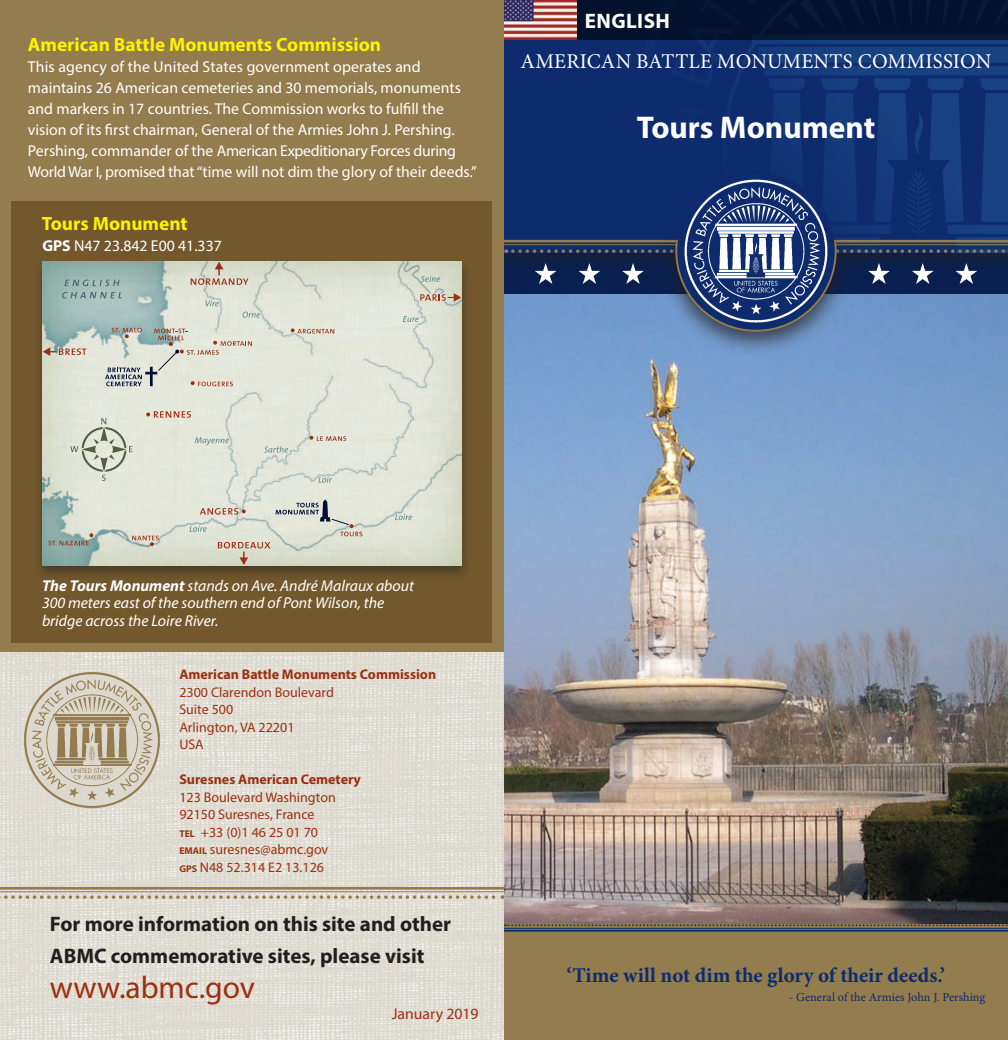
<style>
.page{position:relative;width:1008px;height:1040px;background:#fff}
.page>*{position:absolute;margin:0;border:0;box-sizing:border-box;transform-origin:0 0}
.t1{font:700 31.5px "Myriad Pro";color:#fff}
.t2{font:31.5px "Myriad Pro";color:#9c3112}
.t3{font:700 21px/31.5px "Myriad Pro";color:#231f20}
.t4{font:700 21px "Minion Pro";color:#0d2b6d}
.t5{font:21px "Minion Pro";letter-spacing:.01em;color:#fff}
.t6{font:700 21px "Myriad Pro";letter-spacing:.02em;color:#fff}
.t7{font:700 19.25px "Myriad Pro";color:#fff101}
.t8{font:15.75px/21px "Myriad Pro";color:#fff}
.t9{font:italic 15.75px/17.5px "Myriad Pro";color:#fff}
.t10{font:15.75px "Myriad Pro";color:#9c3112}
.t11{font:14px/17.5px "Myriad Pro";color:#9c3112}
.t12{font:700 14px/17.5px "Myriad Pro";color:#9c3112}
.t13{font:12.25px "Minion Pro";color:#0d2b6d}
.s1{font-weight:700}
.s2{font-weight:400}
.s3{font-weight:700;font-size:9.8px}
</style>
<div class="page">
<div style="left:504px;top:252px;width:504px;height:42px;background:#091f50"></div>
<div style="left:495px;top:0;width:513px;height:270px;background:#231f20;opacity:.48"></div>
<div style="left:504px;top:0;width:504px;height:253px;background:#0d2b6d"></div>
<img style="left:612px;top:40px;width:396px;height:206px">
<svg style="left:513px;top:249px;width:495px;height:4px"></svg>
<hr style="left:504px;top:240px;width:504px;height:2px;background:#937c4d">
<hr style="left:504px;top:244px;width:504px;height:1px;background:#937c4d">
<svg style="left:578px;top:263px;width:22px;height:21px"></svg>
<svg style="left:622px;top:263px;width:22px;height:21px"></svg>
<svg style="left:535px;top:263px;width:22px;height:21px"></svg>
<svg style="left:912px;top:263px;width:22px;height:21px"></svg>
<svg style="left:955px;top:263px;width:22px;height:21px"></svg>
<svg style="left:868px;top:263px;width:22px;height:21px"></svg>
<div style="left:504px;top:0;width:504px;height:40px;background:#05122e"></div>
<img style="left:0;top:651px;width:504px;height:389px">
<div style="left:0;top:0;width:504px;height:651px;background:#937c4d"></div>
<svg style="left:0;top:895px;width:503px;height:3px;background:#c5bba4"></svg>
<hr style="left:0;top:887px;width:504px;height:2px;background:#937c4d">
<hr style="left:0;top:891px;width:504px;height:1px;background:#937c4d">
<img style="left:504px;top:294px;width:504px;height:630px">
<div style="left:12px;top:201px;width:480px;height:441px;background:#73582d"></div>
<div style="left:33px;top:258px;width:438px;height:323px;background:#231f20;opacity:.5"></div>
<img style="left:42px;top:261px;width:420px;height:304px">
<div style="left:419px;top:293px;width:28px;height:8px;background:#e1e5d7"></div>
<svg style="left:146px;top:411px;width:45px;height:7px"></svg>
<svg style="left:200px;top:508px;width:46px;height:6px"></svg>
<svg style="left:49px;top:533px;width:44px;height:12px"></svg>
<svg style="left:132px;top:535px;width:27px;height:11px"></svg>
<svg style="left:309px;top:436px;width:37px;height:5px"></svg>
<svg style="left:291px;top:328px;width:43px;height:5px"></svg>
<svg style="left:420px;top:293px;width:41px;height:9px"></svg>
<svg style="left:43px;top:347px;width:44px;height:9px"></svg>
<svg style="left:191px;top:262px;width:58px;height:23px"></svg>
<svg style="left:218px;top:542px;width:53px;height:23px"></svg>
<svg style="left:190px;top:525px;width:17px;height:7px"></svg>
<svg style="left:395px;top:514px;width:17px;height:6px"></svg>
<svg style="left:319px;top:476px;width:13px;height:6px"></svg>
<svg style="left:403px;top:316px;width:16px;height:6px"></svg>
<svg style="left:421px;top:276px;width:19px;height:6px"></svg>
<svg style="left:194px;top:437px;width:35px;height:8px"></svg>
<svg style="left:243px;top:311px;width:17px;height:7px"></svg>
<svg style="left:205px;top:300px;width:14px;height:6px"></svg>
<svg style="left:264px;top:446px;width:24px;height:6px"></svg>
<svg style="left:65px;top:280px;width:55px;height:6px"></svg>
<svg style="left:62px;top:292px;width:60px;height:6px"></svg>
<svg style="left:105px;top:328px;width:147px;height:58px;background:#d0d1c7"></svg>
<svg style="left:275px;top:499px;width:87px;height:37px;background:#cdcfc7"></svg>
<svg style="left:70px;top:418px;width:62px;height:63px;background:#cfd3c5"></svg>
<img style="left:504px;top:0;width:72px;height:40px">
<img style="left:23px;top:671px;width:137px;height:137px;border-radius:69px">
<div style="left:658px;top:231px;width:196px;height:126px;background:#231f20;opacity:.75"></div>
<div style="left:677px;top:172px;width:158px;height:158px;background:#0d2b6d;border-radius:50%"></div>
<img style="left:681px;top:176px;width:150px;height:150px">
<div style="left:504px;top:924px;width:504px;height:116px;background:#937c4d"></div>
<svg style="left:505px;top:924px;width:503px;height:2px"></svg>
<hr style="left:504px;top:929px;width:504px;height:2px;background:#0d2b6d">
<hr style="left:504px;top:928px;width:504px;height:1px;background:#0d2b6d">
<p class="t7" style="left:28px;top:32px;width:355px">American Battle Monuments Commission</p>
<p class="t8" style="left:28px;top:56px;width:450px">This agency of the United States government operates and maintains 26 American cemeteries and 30 memorials, monuments and markers in 17 countries. The Commission works to fulfill the vision of its first chairman, General of the Armies John J. Pershing.<br>Pershing, commander of the American Expeditionary Forces during World War I, promised that “time will not dim the glory of their deeds.”</p>
<p class="t7" style="left:42px;top:210px;width:147px">Tours Monument</p>
<p class="t8" style="left:42px;top:234px;width:181px"><span class="s1">GPS</span> N47 23.842 E00 41.337</p>
<p class="t6" style="left:585px;top:7px;width:87px">ENGLISH</p>
<p class="t5" style="left:521px;top:47px;width:472px">AMERICAN BATTLE MONUMENTS COMMISSION</p>
<p class="t1" style="left:637px;top:107px;width:240px">Tours Monument</p>
<p class="t9" style="left:42px;top:576px;width:374px"><span class="s1">The Tours Monument</span> stands on Ave. André Malraux about<br>300 meters east of the southern end of Pont Wilson, the bridge across the Loire River.</p>
<p class="t12" style="left:179px;top:665px;width:258px">American Battle Monuments Commission<br><span class="s2">2300 Clarendon Boulevard</span></p>
<p class="t11" style="left:179px;top:700px;width:55px">Suite 500</p>
<p class="t11" style="left:179px;top:718px;width:117px">Arlington, VA 22201</p>
<p class="t11" style="left:179px;top:735px;width:26px">USA</p>
<p class="t11" style="left:179px;top:770px;width:183px"><span class="s1">Suresnes American Cemetery<br></span>123 Boulevard Washington<br>92150 Suresnes, France<br><span class="s3">TEL</span> +33 (0)1 46 25 01 70<br><span class="s3">EMAIL</span> suresnes@abmc.gov<br><span class="s3">GPS</span> N48 52.314 E2 13.126</p>
<p class="t3" style="left:50px;top:907px;width:403px">For more information on this site and other<br>ABMC commemorative sites, please visit</p>
<p class="t2" style="left:50px;top:968px;width:207px">www.abmc.gov</p>
<p class="t10" style="left:392px;top:1004px;width:89px">January 2019</p>
<h2 class="t4" style="left:567px;top:960px;width:380px">‘Time will not dim the glory of their deeds.’</h2>
<p class="t13" style="left:789px;top:989px;width:198px">- General of the Armies John J. Pershing</p>
</div>
